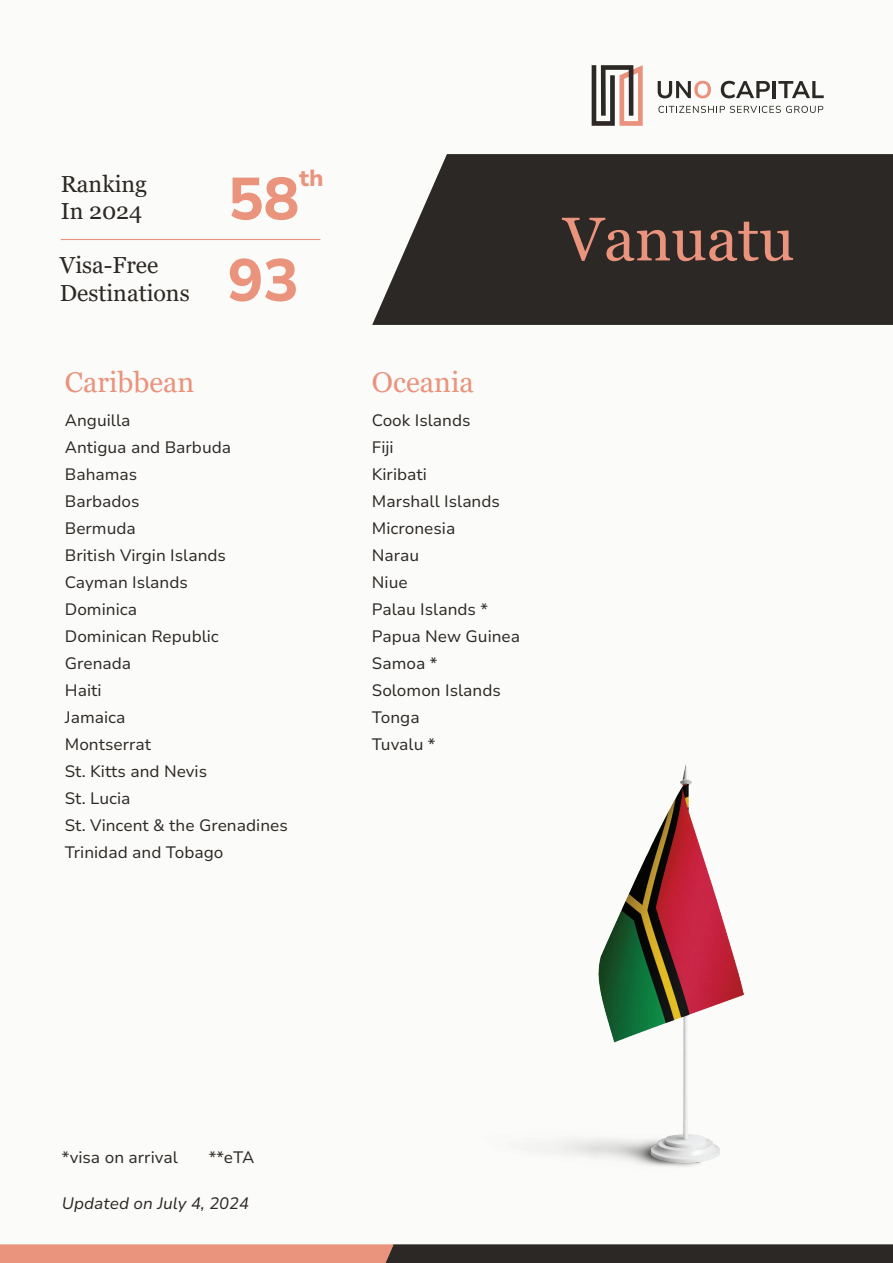
<style>
.page{position:relative;width:893px;height:1263px;background:#fbfbf9}
.page>*{position:absolute;margin:0;border:0;box-sizing:border-box;transform-origin:0 0}
.t1{font:61.5px "Georgia";color:#ea937d}
.t2{font:800 59.25px "Nunito Sans 10 pt";color:#ea937d}
.t3{font:28.5px "Georgia";color:#ea937d}
.t4{font:23.25px/27.9px "Georgia";color:#2c2825}
.t5{font:800 23.25px "Nunito Sans 10 pt";color:#ea937d}
.t6{font:16.5px/27px "Nunito Sans 10 pt";color:#2c2825}
.t7{font:italic 16.5px "Nunito Sans 10 pt";color:#2c2825}
</style>
<div class="page">
<svg style="left:372px;top:154px;width:521px;height:171px;background:#3b3734"></svg>
<svg style="left:0;top:1244px;width:893px;height:19px;background:#81594e"></svg>
<hr style="left:61px;top:239px;width:259px;height:1px;background:#ea937d">
<img style="left:561px;top:764px;width:183px;height:403px">
<svg style="left:721px;top:81px;width:49px;height:17px"></svg>
<hr style="left:773px;top:81px;width:3px;height:17px;background:#2c2825">
<svg style="left:778px;top:81px;width:46px;height:17px"></svg>
<svg style="left:658px;top:106px;width:165px;height:7px"></svg>
<svg style="left:658px;top:81px;width:53px;height:17px"></svg>
<svg style="left:592px;top:65px;width:51px;height:61px"></svg>
<h3 class="t4" style="left:61px;top:171px;width:88px">Ranking<br>In 2024</h3>
<h2 class="t2" style="left:228px;top:177px;width:73px">58</h2>
<h3 class="t5" style="left:299px;top:169px;width:26px">th</h3>
<h3 class="t4" style="left:60px;top:253px;width:131px">Visa-Free<br>Destinations</h3>
<h2 class="t2" style="left:228px;top:258px;width:73px">93</h2>
<h3 class="t3" style="left:65px;top:371px;width:131px">Caribbean</h3>
<p class="t6" style="left:65px;top:408px;width:225px">Anguilla<br>Antigua and Barbuda<br>Bahamas<br>Barbados<br>Bermuda<br>British Virgin Islands<br>Cayman Islands<br>Dominica<br>Dominican Republic<br>Grenada<br>Haiti<br>Jamaica<br>Montserrat<br>St. Kitts and Nevis<br>St. Lucia<br>St. Vincent &amp; the Grenadines<br>Trinidad and Tobago</p>
<h1 class="t1" style="left:563px;top:214px;width:233px">Vanuatu</h1>
<h3 class="t3" style="left:372px;top:371px;width:103px">Oceania</h3>
<p class="t6" style="left:372px;top:408px;width:150px">Cook Islands<br>Fiji<br>Kiribati<br>Marshall Islands<br>Micronesia<br>Narau<br>Niue<br>Palau Islands *<br>Papua New Guinea<br>Samoa *<br>Solomon Islands<br>Tonga<br>Tuvalu *</p>
<p class="t6" style="left:62px;top:1145px;width:117px">*visa on arrival</p>
<p class="t6" style="left:209px;top:1145px;width:47px">**eTA</p>
<p class="t7" style="left:62px;top:1197px;width:189px">Updated on July 4, 2024</p>
</div>
